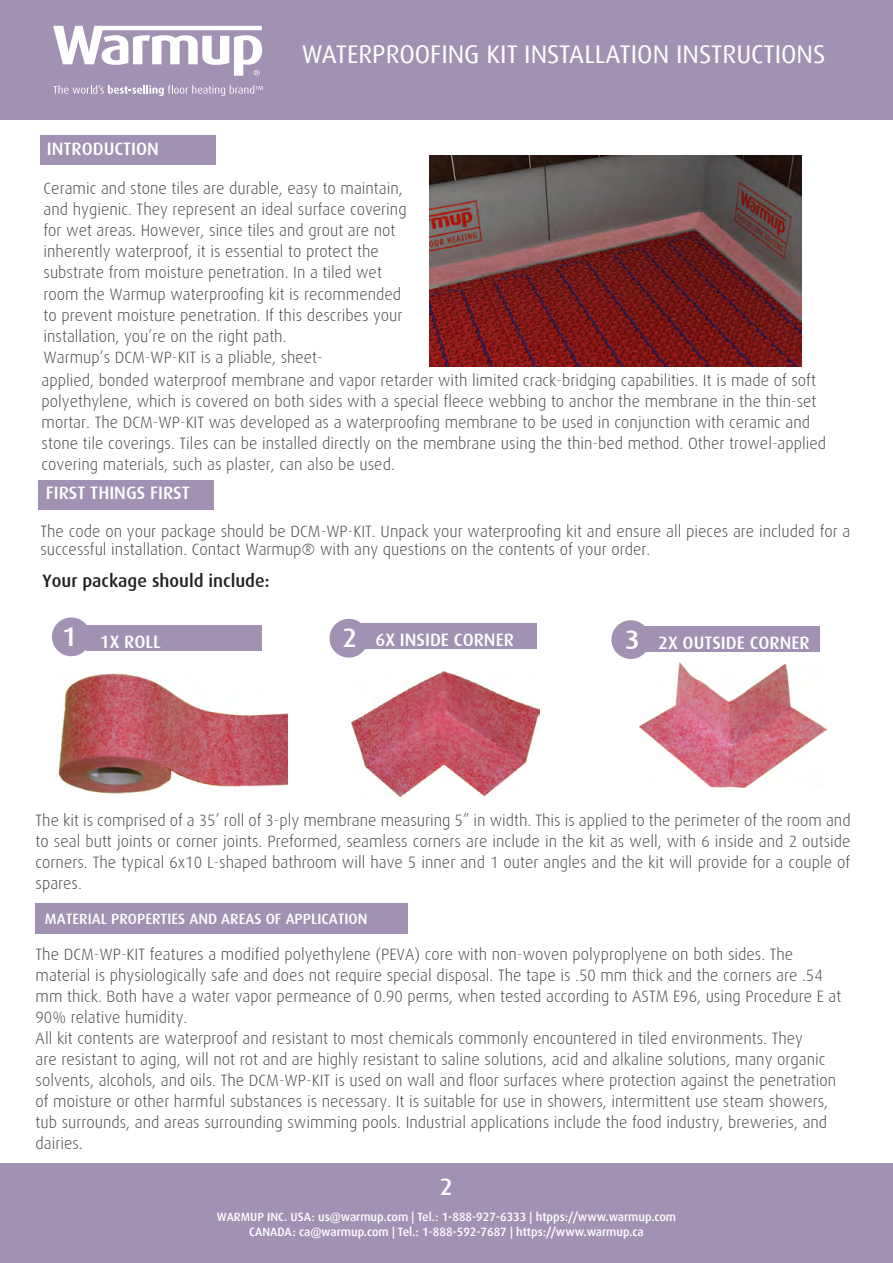
<style>
.page{position:relative;width:893px;height:1263px;background:#fff}
.page>*{position:absolute;margin:0;border:0;box-sizing:border-box;transform-origin:0 0}
.t1{font:500 27px "Dax";color:#fff}
.t2{font:25.5px "Dax Offc";color:#fff}
.t3{font:500 24px "Dax";color:#fff}
.t4{font:500 18px "Dax";color:#fff}
.t5{font:500 18px "Dax";color:#231f20}
.t6{font:300 16.5px/21px "Dax";color:#4b4c4d}
.t7{font:500 15px "Dax";color:#fff}
.t8{font:500 12px/15px "Dax Offc";color:#fff;text-align:center}
.s1{font-family:"Dax"}
</style>
<div class="page">
<div style="left:0;top:0;width:893px;height:120px;background:#a192b3"></div>
<svg style="left:53px;top:26px;width:209px;height:50px"></svg>
<svg style="left:53px;top:85px;width:210px;height:11px"></svg>
<div style="left:0;top:1163px;width:893px;height:100px;background:#a192b3"></div>
<hr style="left:892px;top:390px;width:1px;height:70px;background:#a192b3">
<img style="left:352px;top:671px;width:187px;height:126px">
<div style="left:40px;top:135px;width:176px;height:30px;background:#a192b3"></div>
<div style="left:38px;top:480px;width:176px;height:30px;background:#a192b3"></div>
<img style="left:429px;top:156px;width:372px;height:210px">
<img style="left:58px;top:673px;width:230px;height:121px">
<img style="left:639px;top:662px;width:187px;height:125px">
<div style="left:52px;top:617px;width:39px;height:39px;background:#a192b3;border-radius:50%"></div>
<div style="left:86px;top:625px;width:175px;height:25px;background:#a192b3"></div>
<div style="left:329px;top:619px;width:39px;height:39px;background:#a192b3;border-radius:50%"></div>
<div style="left:361px;top:623px;width:176px;height:26px;background:#a192b3"></div>
<div style="left:611px;top:620px;width:39px;height:39px;background:#a192b3;border-radius:50%"></div>
<div style="left:644px;top:627px;width:176px;height:25px;background:#a192b3"></div>
<div style="left:36px;top:904px;width:372px;height:30px;background:#a192b3"></div>
<p class="t4" style="left:47px;top:139px;width:113px">INTRODUCTION</p>
<h2 class="t2" style="left:302px;top:38px;width:525px">WATERPROOFING KIT INSTALLATION INSTRUCTIONS</h2>
<p class="t6" style="left:44px;top:178px;width:365px">Ceramic and stone tiles are durable, easy to maintain, and hygienic. They represent an ideal surface covering for wet areas. However, since tiles and grout are not inherently waterproof, it is essential to protect the substrate from moisture penetration. In a tiled wet room the Warmup waterproofing kit is recommended to prevent moisture penetration. If this describes your installation, you’re on the right path.</p>
<p class="t6" style="left:44px;top:346px;width:281px">Warmup’s DCM-WP-KIT is a pliable, sheet-</p>
<p class="t6" style="left:42px;top:370px;width:786px">applied, bonded waterproof membrane and vapor retarder with limited crack-bridging capabilities. It is made of soft polyethylene, which is covered on both sides with a special fleece webbing to anchor the membrane in the thin-set mortar. The DCM-WP-KIT was developed as a waterproofing membrane to be used in conjunction with ceramic and stone tile coverings. Tiles can be installed directly on the membrane using the thin-bed method. Other trowel-applied covering materials, such as plaster, can also be used.</p>
<p class="t4" style="left:46px;top:483px;width:146px">FIRST THINGS FIRST</p>
<p class="t6" style="left:40px;top:522px;width:811px;line-height:18px">The code on your package should be DCM-WP-KIT. Unpack your waterproofing kit and ensure all pieces are included for a successful installation. Contact Warmup® with any questions on the contents of your order.</p>
<p class="t5" style="left:43px;top:571px;width:228px">Your package should include:</p>
<p class="t1" style="left:62px;top:622px;width:16px">1</p>
<p class="t4" style="left:100px;top:632px;width:62px">1X ROLL</p>
<p class="t1" style="left:342px;top:623px;width:16px">2</p>
<p class="t4" style="left:376px;top:630px;width:140px">6X INSIDE CORNER</p>
<p class="t1" style="left:625px;top:624px;width:16px">3</p>
<p class="t4" style="left:658px;top:633px;width:153px">2X OUTSIDE CORNER</p>
<p class="t6" style="left:36px;top:810px;width:817px;text-align:justify">The kit is comprised of a 35’ roll of 3-ply membrane measuring 5” in width. This is applied to the perimeter of the room and to seal butt joints or corner joints. Preformed, seamless corners are include in the kit as well, with 6 inside and 2 outside corners. The typical 6x10 L-shaped bathroom will have 5 inner and 1 outer angles and the kit will provide for a couple of spares.</p>
<p class="t7" style="left:45px;top:910px;width:324px">MATERIAL PROPERTIES AND AREAS OF APPLICATION</p>
<p class="t6" style="left:36px;top:943px;width:807px">The DCM-WP-KIT features a modified polyethylene (PEVA) core with non-woven polyproplyene on both sides. The material is physiologically safe and does not require special disposal. The tape is .50 mm thick and the corners are .54 mm thick. Both have a water vapor permeance of 0.90 perms, when tested according to ASTM E96, using Procedure E at 90% relative humidity.</p>
<p class="t6" style="left:36px;top:1027px;width:802px">All kit contents are waterproof and resistant to most chemicals commonly encountered in tiled environments. They<br>are resistant to aging, will not rot and are highly resistant to saline solutions, acid and alkaline solutions, many organic solvents, alcohols, and oils. The DCM-WP-KIT is used on wall and floor surfaces where protection against the penetration of moisture or other harmful substances is necessary. It is suitable for use in showers, intermittent use steam showers, tub surrounds, and areas surrounding swimming pools. Industrial applications include the food industry, breweries, and dairies.</p>
<h3 class="t3" style="left:440px;top:1173px;width:15px">2</h3>
<p class="t8" style="left:217px;top:1209px;width:461px"><span class="s1">WARMUP INC.</span> USA: us@warmup.com | Tel.: 1-888-927-6333 | htpps://www.warmup.com<br>CANADA: ca@warmup.com | Tel.: 1-888-592-7687 | https://www.warmup.ca</p>
</div>
